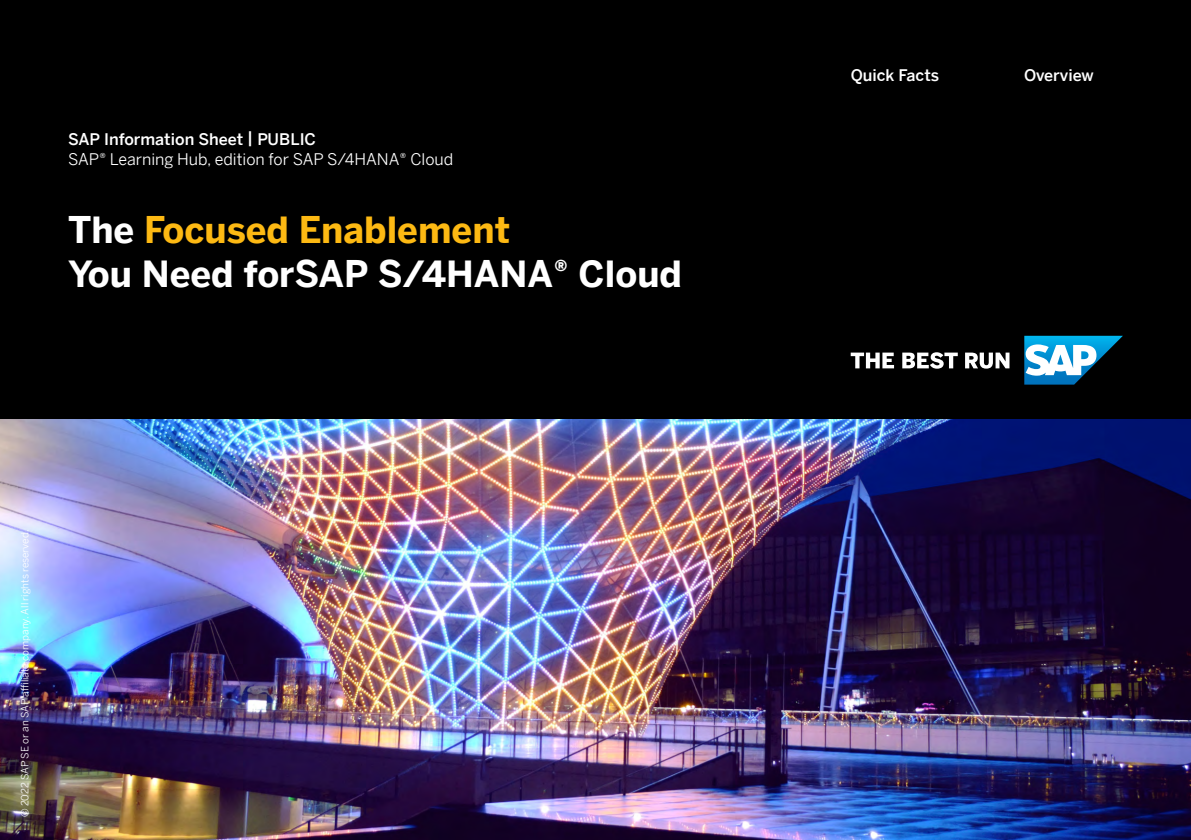
<style>
.page{position:relative;width:1191px;height:840px;background:#fff}
.page>*{position:absolute;margin:0;border:0;box-sizing:border-box;transform-origin:0 0}
.t1{font:700 36px/44px "Benton Sans";color:#fff}
.t2{font:500 16px "Benton Sans";color:#fff}
.t3{font:16px "Benton Sans";color:#fff}
.t4{font:10px "Benton Sans";color:#fff}
.s1{color:#fdb913}
</style>
<div class="page">
<div style="left:0;top:0;width:1191px;height:420px;background:#000"></div>
<img style="left:0;top:420px;width:1191px;height:419px">
<svg style="left:850px;top:352px;width:159px;height:16px"></svg>
<svg style="left:1024px;top:335px;width:99px;height:49px"></svg>
<h2 class="t2" style="left:68px;top:127px;width:249px">SAP Information Sheet | PUBLIC</h2>
<h2 class="t3" style="left:68px;top:148px;width:387px">SAP® Learning Hub, edition for SAP S/4HANA® Cloud</h2>
<h1 class="t1" style="left:68px;top:206px;width:615px">The <span class="s1">Focused Enablement<br></span>You Need forSAP S/4HANA® Cloud</h1>
<p class="t4" style="left:18px;top:816px;width:289px;rotate:-90deg">© 2022 SAP SE or an SAP affiliate company. All rights reserved.</p>
<h2 class="t2" style="left:850px;top:63px;width:90px">Quick Facts</h2>
<h2 class="t2" style="left:1024px;top:63px;width:71px">Overview</h2>
</div>
